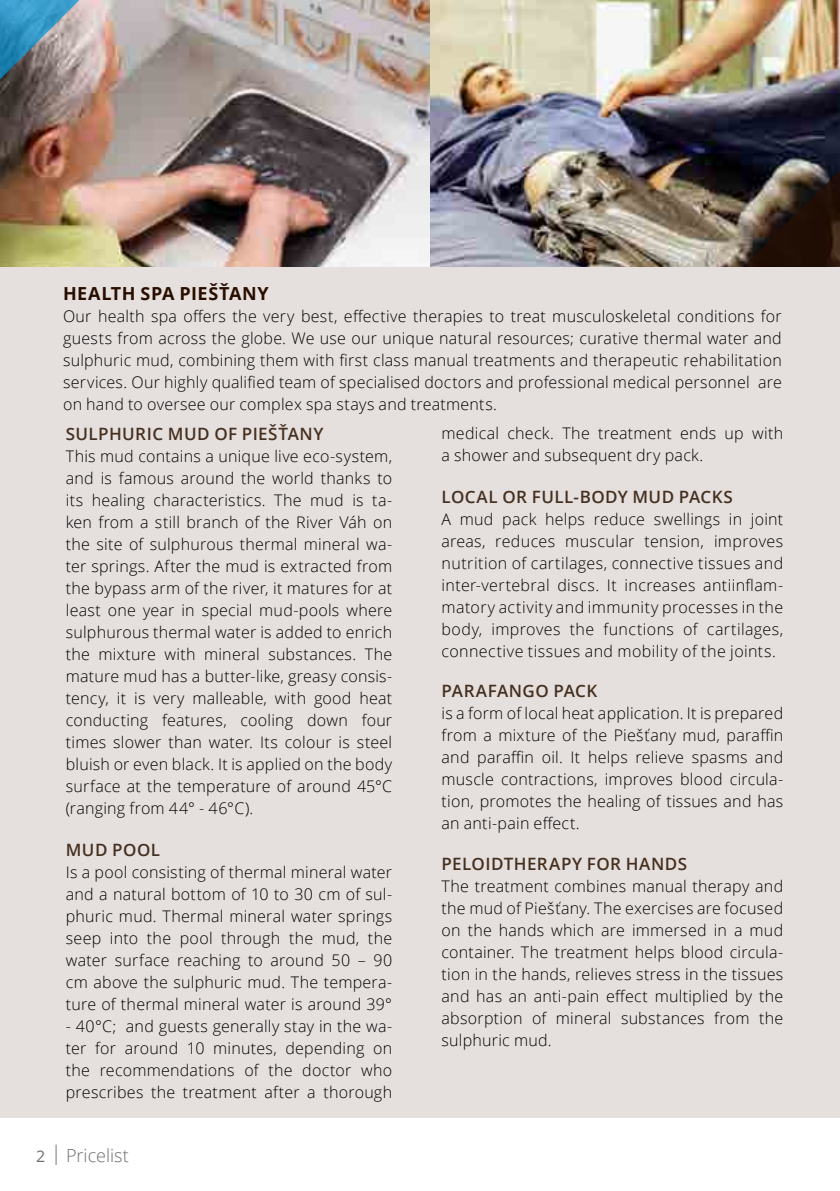
<style>
.page{position:relative;width:840px;height:1191px;background:#fff}
.page>*{position:absolute;margin:0;border:0;box-sizing:border-box;transform-origin:0 0}
.t1{font:700 18px "Open Sans";letter-spacing:.03em;color:#290e00}
.t2{font:300 18px "Open Sans";color:#6d6e71}
.t3{font:600 17px "Open Sans";letter-spacing:.025em;color:#463020}
.t4{font:300 16px/22px "Open Sans";letter-spacing:.015em;color:#000;text-align:justify}
.s1{font-weight:400;font-size:16px}
.s2{font-size:20px}
</style>
<div class="page">
<div style="left:0;top:0;width:839px;height:1117px;background:#e5e0de"></div>
<img style="left:0;top:0;width:839px;height:266px">
<svg style="left:0;top:0;width:96px;height:96px;background:#7991a0"></svg>
<img style="left:743px;top:153px;width:96px;height:113px">
<p class="t1" style="left:63px;top:281px;width:207px">HEALTH SPA PIEŠŤANY</p>
<p class="t4" style="left:63px;top:305px;width:720px">Our health spa offers the very best, effective therapies to treat musculoskeletal conditions for guests from across the globe. We use our unique natural resources; curative thermal water and sulphuric mud, combining them with first class manual treatments and therapeutic rehabilitation services. Our highly qualified team of specialised doctors and professional medical personnel are on hand to oversee our complex spa stays and treatments.</p>
<p class="t3" style="left:66px;top:422px;width:259px">SULPHURIC MUD OF PIEŠŤANY</p>
<p class="t4" style="left:66px;top:445px;width:328px">This mud contains a unique live eco-system, and is famous around the world thanks to its healing characteristics. The mud is ta&shy;ken from a still branch of the River Váh on the site of sulphurous thermal mineral wa&shy;ter springs. After the mud is extracted from the bypass arm of the river, it matures for at least one year in special mud-pools where sulphurous thermal water is added to enrich the mixture with mineral substances. The mature mud has a butter-like, greasy consis&shy;tency, it is very malleable, with good heat conducting features, cooling down four times slower than water. Its colour is steel bluish or even black. It is applied on the body surface at the temperature of around 45°C (ranging from 44° - 46°C).</p>
<p class="t3" style="left:66px;top:838px;width:96px">MUD POOL</p>
<p class="t4" style="left:66px;top:861px;width:327px">Is a pool consisting of thermal mineral water and a natural bottom of 10 to 30 cm of sul&shy;phuric mud. Thermal mineral water springs seep into the pool through the mud, the water surface reaching to around 50 – 90 cm above the sulphuric mud. The tempera&shy;ture of thermal mineral water is around 39°</p>
<p class="t4" style="left:66px;top:1015px;width:327px">- 40°C; and guests generally stay in the wa&shy;ter for around 10 minutes, depending on the recommendations of the doctor who prescribes the treatment after a thorough</p>
<p class="t4" style="left:441px;top:422px;width:343px">medical check. The treatment ends up with a shower and subsequent dry pack.</p>
<p class="t3" style="left:441px;top:485px;width:12px">LOCAL</p>
<p class="t3" style="left:502px;top:485px;width:230px">OR FULL-BODY MUD PACKS</p>
<p class="t4" style="left:441px;top:508px;width:343px">A mud pack helps reduce swellings in joint areas, reduces muscular tension, improves nutrition of cartilages, connective tissues and inter-vertebral discs. It increases antiinflam&shy;matory activity and immunity processes in the body, improves the functions of cartilages, connective tissues and mobility of the joints.</p>
<p class="t3" style="left:441px;top:679px;width:124px">PARAFANGO PACK</p>
<p class="t4" style="left:441px;top:702px;width:343px">is a form of local heat application. It is prepared from a mixture of the Piešťany mud, paraffin and paraffin oil. It helps relieve spasms and muscle contractions, improves blood circula&shy;tion, promotes the healing of tissues and has an anti-pain effect.</p>
<p class="t3" style="left:441px;top:851px;width:11px">PELOID</p>
<p class="t3" style="left:503px;top:851px;width:23px">THERAPY</p>
<p class="t3" style="left:586px;top:851px;width:12px">FOR</p>
<p class="t3" style="left:625px;top:851px;width:14px">HAND</p>
<p class="t3" style="left:677px;top:851px;width:11px">S</p>
<p class="t4" style="left:441px;top:874px;width:343px">The treatment combines manual therapy and the mud of Piešťany. The exercises are focused on the hands which are immersed in a mud container. The treatment helps blood circula&shy;tion in the hands, relieves stress in the tissues and has an anti-pain effect multiplied by the absorption of mineral substances from the sulphuric mud.</p>
<p class="t2" style="left:36px;top:1143px;width:94px"><span class="s1">2</span> <span class="s2">|</span> Pricelist</p>
</div>
